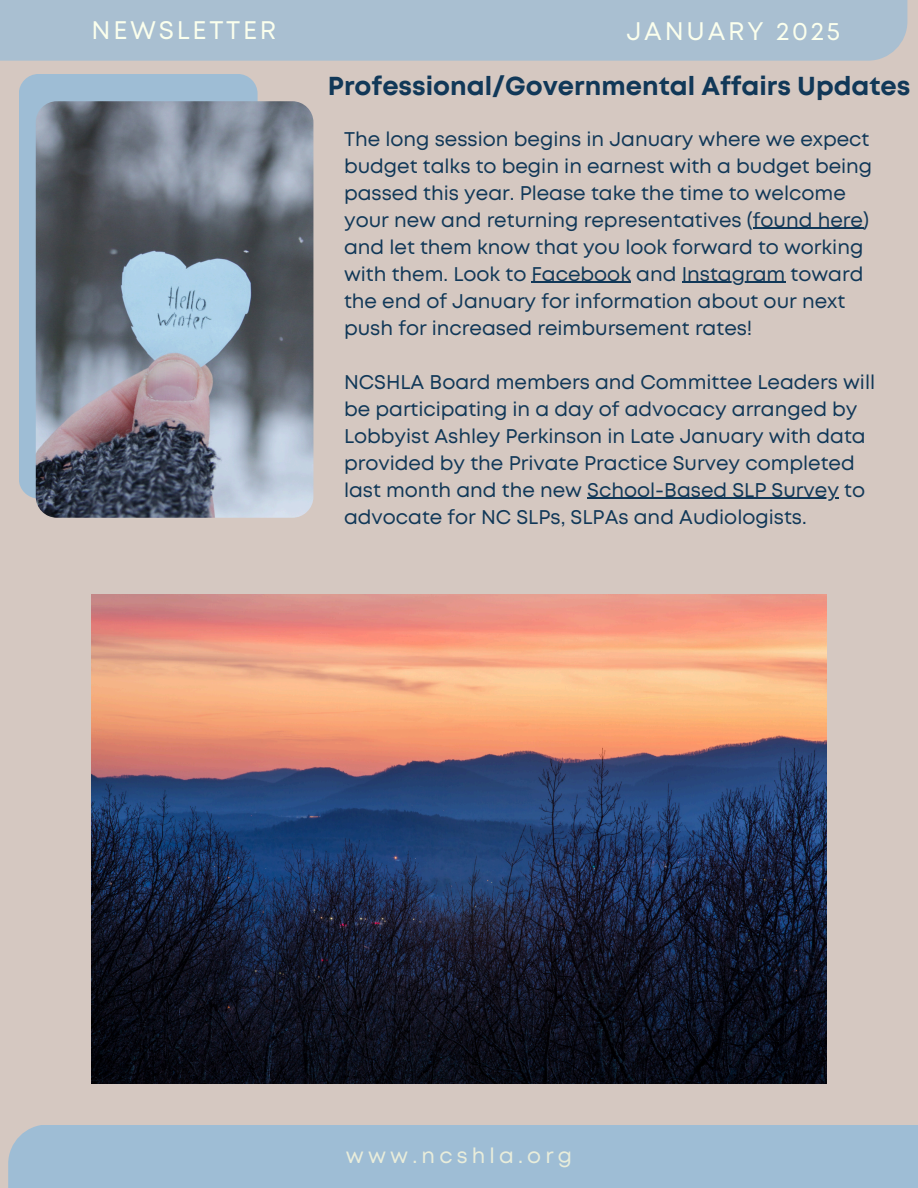
<style>
.page{position:relative;width:918px;height:1188px;background:#d5c8c1}
.page>*{position:absolute;margin:0;border:0;box-sizing:border-box;transform-origin:0 0}
.t1{font:700 25.95px "Mont";color:#113858}
.t2{font:25.35px "Mont";letter-spacing:.11em;color:#fbffed}
.t3{font:21.15px "Mont";letter-spacing:.2em;color:#e9eddb}
.t4{font:19.8px/27px "Mont";color:#113858}
</style>
<div class="page">
<div style="left:0;top:0;width:907px;height:61px;background:#a9bfd1"></div>
<div style="left:8px;top:1125px;width:910px;height:63px;background:#9ebdd5"></div>
<div style="left:19px;top:74px;width:239px;height:425px;background:#9ebdd5;border-radius:20px"></div>
<img style="left:36px;top:101px;width:277px;height:417px;border-radius:21px">
<img style="left:92px;top:594px;width:734px;height:489px">
<hr style="left:753px;top:228px;width:110px;height:1px;background:#113858">
<hr style="left:532px;top:282px;width:99px;height:1px;background:#113858">
<hr style="left:682px;top:282px;width:103px;height:1px;background:#113858">
<hr style="left:587px;top:498px;width:252px;height:1px;background:#113858">
<h1 class="t2" style="left:92px;top:21px;width:186px">NEWSLETTER</h1>
<p class="t2" style="left:626px;top:21px;width:215px">JANUARY 2025</p>
<p class="t1" style="left:328px;top:76px;width:584px">Professional/Governmental Affairs Updates</p>
<p class="t4" style="left:344px;top:127px;width:530px">The long session begins in January where we expect budget talks to begin in earnest with a budget being passed this year. Please take the time to welcome your new and returning representatives (found here) and let them know that you look forward to working with them. Look to Facebook and Instagram toward</p>
<p class="t4" style="left:344px;top:289px;width:503px">the end of January for information about our next push for increased reimbursement rates!</p>
<p class="t4" style="left:344px;top:370px;width:533px">NCSHLA Board members and Committee Leaders will be participating in a day of advocacy arranged by Lobbyist Ashley Perkinson in Late January with data provided by the Private Practice Survey completed last month and the new School-Based SLP Survey to</p>
<p class="t4" style="left:344px;top:505px;width:464px">advocate for NC SLPs, SLPAs and Audiologists.</p>
<h2 class="t3" style="left:346px;top:1148px;width:228px">www.ncshla.org</h2>
</div>
